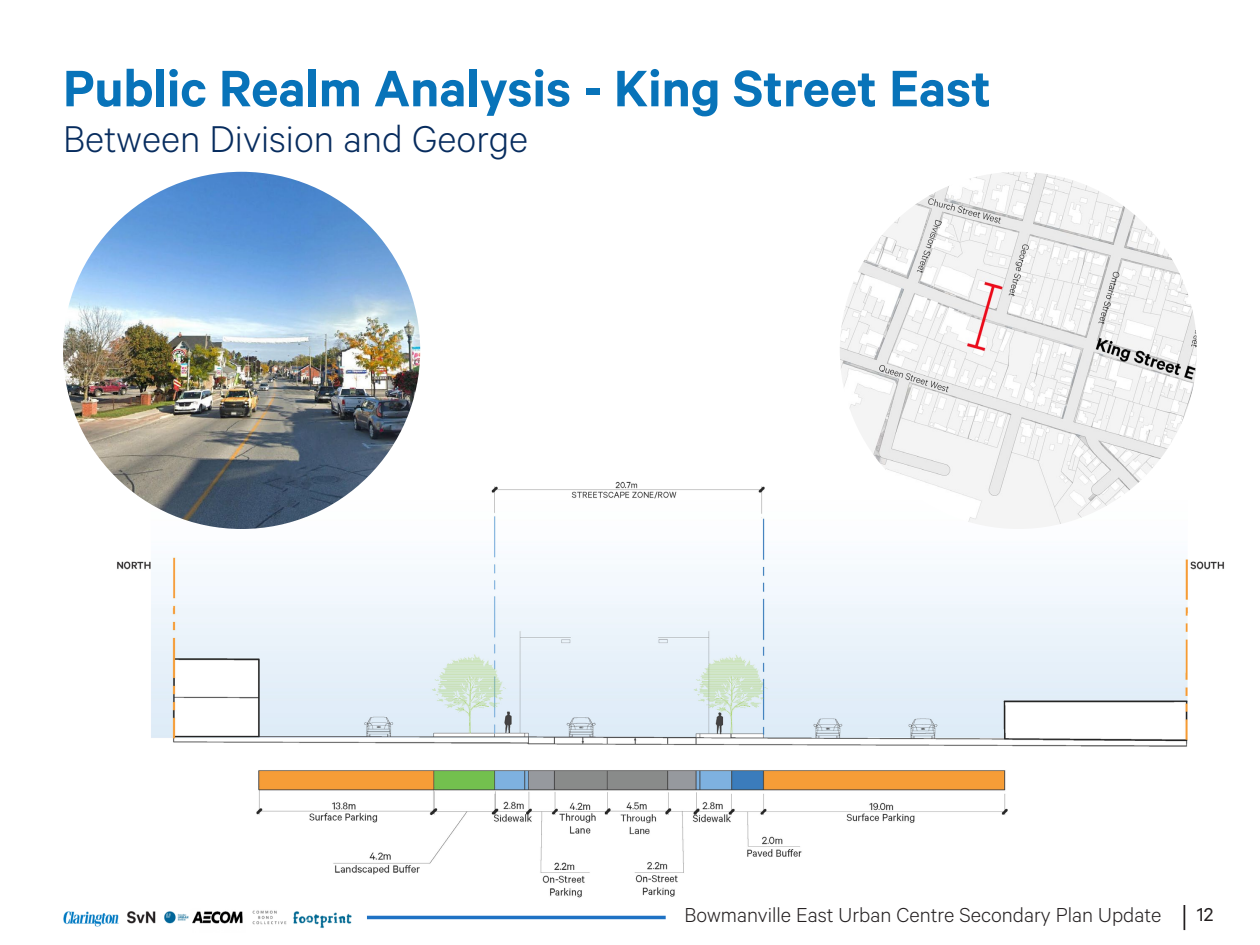
<style>
.page{position:relative;width:1260px;height:945px;background:#fff}
.page>*{position:absolute;margin:0;border:0;box-sizing:border-box;transform-origin:0 0}
.t1{font:600 57.75px "Calibre";color:#0873b9}
.t2{font:300 42px "Calibre";color:#072c5e}
.t3{font:300 22.75px "Calibre";color:#231f20}
.t4{font:21px "Calibre";color:#231f20}
</style>
<div class="page">
<hr style="left:367px;top:916px;width:299px;height:3px;background:#1e72c4">
<hr style="left:1184px;top:897px;width:1px;height:33px;background:#231f20">
<img style="left:63px;top:910px;width:289px;height:18px">
<img style="left:117px;top:424px;width:1107px;height:481px">
<img style="left:840px;top:172px;width:357px;height:357px;border-radius:179px">
<img style="left:63px;top:172px;width:357px;height:357px;border-radius:179px">
<p class="t1" style="left:63px;top:54px;width:930px">Public Realm Analysis - King Street East</p>
<p class="t2" style="left:63px;top:115px;width:467px">Between Division and George</p>
<p class="t3" style="left:684px;top:902px;width:478px">Bowmanville East Urban Centre Secondary Plan Update</p>
<p class="t4" style="left:1197px;top:902px;width:18px">12</p>
</div>
